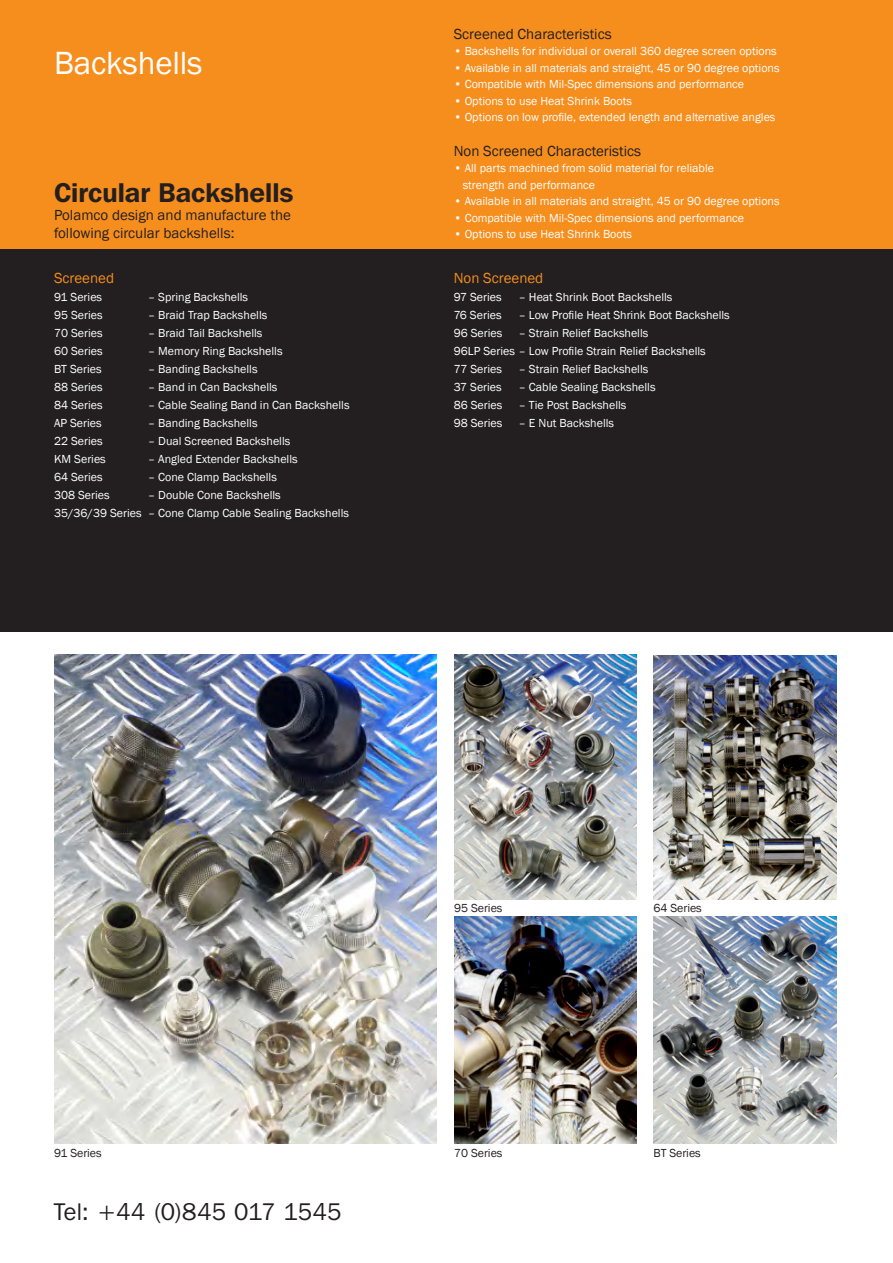
<style>
.page{position:relative;width:893px;height:1263px;background:#fff}
.page>*{position:absolute;margin:0;border:0;box-sizing:border-box;transform-origin:0 0}
.t1{font:33px "Franklin Gothic";letter-spacing:-.005em;color:#fff}
.Top-Sub-Header{font:600 27px "Franklin Gothic IT Cby BT";color:#231f20}
.t2{font:24px "Franklin Gothic IT Cby BT";letter-spacing:.01em;color:#231f20}
.Body-Top-Bar{font:15px/18px "Franklin Gothic";color:#231f20}
.Body-White_Small{font:15px "Franklin Gothic";color:#231f20}
.Body-White{font:15px "Franklin Gothic";color:#f68e1e}
.Body-White-2{font:12px "Franklin Gothic";color:#fff}
.Body-White_Small-2{font:12px "Franklin Gothic";color:#fff}
.Product_Titles{font:12px "Franklin Gothic";letter-spacing:-.005em;color:#231f20}
</style>
<div class="page">
<div style="left:0;top:0;width:893px;height:268px;background:#f68e1e"></div>
<div style="left:0;top:249px;width:893px;height:382px;background:#231f20"></div>
<img style="left:654px;top:656px;width:182px;height:243px">
<img style="left:454px;top:655px;width:183px;height:244px">
<img style="left:654px;top:916px;width:182px;height:228px">
<img style="left:54px;top:655px;width:383px;height:489px">
<img style="left:454px;top:916px;width:183px;height:228px">
<p class="t1" style="left:54px;top:43px;width:150px">Backshells</p>
<p class="Top-Sub-Header" style="left:54px;top:176px;width:241px">Circular Backshells</p>
<p class="Body-Top-Bar" style="left:54px;top:206px;width:238px">Polamco design and manufacture the following circular backshells:</p>
<p class="Body-White" style="left:54px;top:268px;width:62px">Screened</p>
<p class="Body-White-2" style="left:54px;top:289px;width:50px">91 Series</p>
<p class="Body-White-2" style="left:54px;top:307px;width:50px">95 Series</p>
<p class="Body-White-2" style="left:54px;top:325px;width:50px">70 Series</p>
<p class="Body-White-2" style="left:54px;top:343px;width:50px">60 Series</p>
<p class="Body-White-2" style="left:54px;top:361px;width:49px">BT Series</p>
<p class="Body-White-2" style="left:54px;top:379px;width:50px">88 Series</p>
<p class="Body-White-2" style="left:54px;top:397px;width:50px">84 Series</p>
<p class="Body-White-2" style="left:54px;top:415px;width:49px">AP Series</p>
<p class="Body-White-2" style="left:54px;top:433px;width:50px">22 Series</p>
<p class="Body-White-2" style="left:54px;top:451px;width:53px">KM Series</p>
<p class="Body-White-2" style="left:54px;top:469px;width:50px">64 Series</p>
<p class="Body-White-2" style="left:54px;top:487px;width:57px">308 Series</p>
<p class="Body-White-2" style="left:54px;top:505px;width:89px">35/36/39 Series</p>
<p class="Body-White-2" style="left:148px;top:289px;width:101px">– Spring Backshells</p>
<p class="Body-White-2" style="left:148px;top:307px;width:121px">– Braid Trap Backshells</p>
<p class="Body-White-2" style="left:148px;top:325px;width:116px">– Braid Tail Backshells</p>
<p class="Body-White-2" style="left:148px;top:343px;width:136px">– Memory Ring Backshells</p>
<p class="Body-White-2" style="left:148px;top:361px;width:111px">– Banding Backshells</p>
<p class="Body-White-2" style="left:148px;top:379px;width:131px">– Band in Can Backshells</p>
<p class="Body-White-2" style="left:148px;top:397px;width:203px">– Cable Sealing Band in Can Backshells</p>
<p class="Body-White-2" style="left:148px;top:415px;width:111px">– Banding Backshells</p>
<p class="Body-White-2" style="left:148px;top:433px;width:144px">– Dual Screened Backshells</p>
<p class="Body-White-2" style="left:148px;top:451px;width:151px">– Angled Extender Backshells</p>
<p class="Body-White-2" style="left:148px;top:469px;width:130px">– Cone Clamp Backshells</p>
<p class="Body-White-2" style="left:148px;top:487px;width:134px">– Double Cone Backshells</p>
<p class="Body-White-2" style="left:148px;top:505px;width:202px">– Cone Clamp Cable Sealing Backshells</p>
<p class="Body-White_Small" style="left:454px;top:24px;width:159px">Screened Characteristics</p>
<p class="Body-White_Small-2" style="left:454px;top:44px;width:325px">• Backshells for individual or overall 360 degree screen options</p>
<p class="Body-White_Small-2" style="left:454px;top:60px;width:327px">• Available in all materials and straight, 45 or 90 degree options</p>
<p class="Body-White_Small-2" style="left:454px;top:77px;width:292px">• Compatible with Mil-Spec dimensions and performance</p>
<p class="Body-White_Small-2" style="left:454px;top:93px;width:180px">• Options to use Heat Shrink Boots</p>
<p class="Body-White_Small-2" style="left:454px;top:110px;width:323px">• Options on low profile, extended length and alternative angles</p>
<p class="Body-White_Small" style="left:454px;top:141px;width:189px">Non Screened Characteristics</p>
<p class="Body-White_Small-2" style="left:454px;top:161px;width:262px">• All parts machined from solid material for reliable</p>
<p class="Body-White_Small-2" style="left:463px;top:177px;width:134px">strength and performance</p>
<p class="Body-White_Small-2" style="left:454px;top:194px;width:327px">• Available in all materials and straight, 45 or 90 degree options</p>
<p class="Body-White_Small-2" style="left:454px;top:210px;width:292px">• Compatible with Mil-Spec dimensions and performance</p>
<p class="Body-White_Small-2" style="left:454px;top:227px;width:180px">• Options to use Heat Shrink Boots</p>
<p class="Body-White" style="left:454px;top:268px;width:91px">Non Screened</p>
<p class="Body-White-2" style="left:454px;top:289px;width:49px">97 Series</p>
<p class="Body-White-2" style="left:454px;top:307px;width:49px">76 Series</p>
<p class="Body-White-2" style="left:454px;top:325px;width:50px">96 Series</p>
<p class="Body-White-2" style="left:454px;top:343px;width:254px">96LP Series – Low Profile Strain Relief Backshells</p>
<p class="Body-White-2" style="left:454px;top:361px;width:50px">77 Series</p>
<p class="Body-White-2" style="left:454px;top:379px;width:50px">37 Series</p>
<p class="Body-White-2" style="left:454px;top:397px;width:50px">86 Series</p>
<p class="Body-White-2" style="left:454px;top:415px;width:50px">98 Series</p>
<p class="Body-White-2" style="left:519px;top:289px;width:155px">– Heat Shrink Boot Backshells</p>
<p class="Body-White-2" style="left:519px;top:307px;width:212px">– Low Profile Heat Shrink Boot Backshells</p>
<p class="Body-White-2" style="left:519px;top:325px;width:131px">– Strain Relief Backshells</p>
<p class="Body-White-2" style="left:519px;top:361px;width:131px">– Strain Relief Backshells</p>
<p class="Body-White-2" style="left:519px;top:379px;width:138px">– Cable Sealing Backshells</p>
<p class="Body-White-2" style="left:519px;top:397px;width:109px">– Tie Post Backshells</p>
<p class="Body-White-2" style="left:519px;top:415px;width:97px">– E Nut Backshells</p>
<p class="Product_Titles" style="left:454px;top:901px;width:50px">95 Series</p>
<p class="Product_Titles" style="left:654px;top:901px;width:50px">64 Series</p>
<p class="Product_Titles" style="left:54px;top:1145px;width:49px">91 Series</p>
<p class="Product_Titles" style="left:454px;top:1145px;width:50px">70 Series</p>
<p class="Product_Titles" style="left:654px;top:1145px;width:49px">BT Series</p>
<p class="t2" style="left:54px;top:1197px;width:289px">Tel: +44 (0)845 017 1545</p>
</div>
